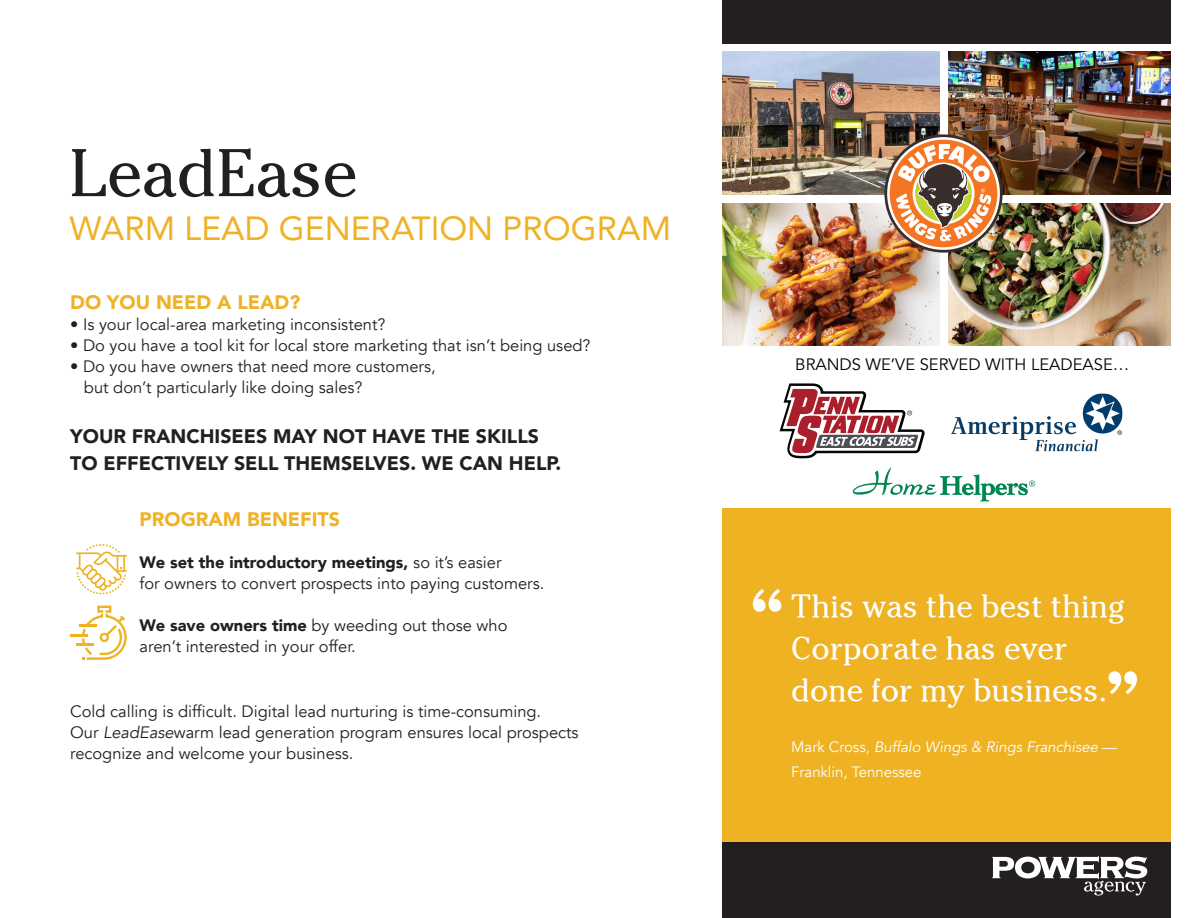
<style>
.page{position:relative;width:1188px;height:918px;background:#fff}
.page>*{position:absolute;margin:0;border:0;box-sizing:border-box;transform-origin:0 0}
.t1{font:700 75px "Cheltenham";color:#fff}
.t2{font:66.9px "Cheltenham";color:#231f20}
.t3{font:33.45px "Avenir";color:#efb225}
.t4{font:31.5px/42px "Cheltenham";color:#fff}
.t5{font:900 19.5px "Avenir";color:#231f20}
.t6{font:900 19.5px "Avenir";color:#efb225}
.t7{font:16.5px/21px "Avenir";color:#231f20}
.t8{font:16.5px "Avenir";color:#000}
.t9{font:15px/25.5px "Avenir";color:#fff}
.s1{font-weight:900}
.s2{font-style:italic}
</style>
<div class="page">
<div style="left:722px;top:509px;width:449px;height:405px;background:#eeb222"></div>
<div style="left:722px;top:843px;width:449px;height:75px;background:#231f20"></div>
<div style="left:722px;top:0;width:449px;height:43px;background:#231f20"></div>
<svg style="left:992px;top:856px;width:155px;height:40px"></svg>
<svg style="left:853px;top:468px;width:182px;height:33px"></svg>
<svg style="left:780px;top:383px;width:145px;height:75px"></svg>
<img style="left:951px;top:393px;width:172px;height:59px">
<img style="left:722px;top:52px;width:218px;height:142px">
<img style="left:949px;top:52px;width:222px;height:142px">
<img style="left:722px;top:203px;width:218px;height:143px">
<img style="left:949px;top:203px;width:222px;height:143px">
<img style="left:884px;top:134px;width:119px;height:119px">
<svg style="left:70px;top:606px;width:57px;height:54px"></svg>
<svg style="left:76px;top:544px;width:51px;height:50px"></svg>
<p class="t2" style="left:70px;top:134px;width:289px">LeadEase</p>
<p class="t3" style="left:70px;top:201px;width:603px">WARM LEAD GENERATION PROGRAM</p>
<p class="t6" style="left:70px;top:286px;width:231px">DO YOU NEED A LEAD?</p>
<p class="t7" style="left:70px;top:314px;width:317px">• Is your local-area marketing inconsistent?</p>
<p class="t7" style="left:70px;top:335px;width:522px">• Do you have a tool kit for local store marketing that isn’t being used?</p>
<p class="t7" style="left:84px;top:356px;width:353px;text-indent:-14px">• Do you have owners that need more customers, but don’t particularly like doing sales?</p>
<p class="t5" style="left:70px;top:420px;width:470px">YOUR FRANCHISEES MAY NOT HAVE THE SKILLS</p>
<p class="t5" style="left:70px;top:447px;width:493px">TO EFFECTIVELY SELL THEMSELVES. WE CAN HELP.</p>
<p class="t6" style="left:140px;top:502px;width:202px">PROGRAM BENEFITS</p>
<p class="t7" style="left:140px;top:552px;width:406px"><span class="s1">We set the introductory meetings,</span> so it’s easier<br>for owners to convert prospects into paying customers.</p>
<p class="t7" style="left:140px;top:615px;width:369px"><span class="s1">We save owners time</span> by weeding out those who aren’t interested in your offer.</p>
<p class="t7" style="left:70px;top:701px;width:473px">Cold calling is difficult. Digital lead nurturing is time-consuming.</p>
<p class="t7" style="left:70px;top:722px;width:510px">Our <span class="s2">LeadEase</span>warm lead generation program ensures local prospects</p>
<p class="t7" style="left:70px;top:743px;width:285px">recognize and welcome your business.</p>
<p class="t8" style="left:795px;top:355px;width:335px">BRANDS WE’VE SERVED WITH LEADEASE…</p>
<p class="t1" style="left:748px;top:573px;width:39px">“</p>
<p class="t4" style="left:791px;top:585px;width:335px">This was the best thing<br>Corporate has ever done for my business.</p>
<p class="t9" style="left:791px;top:734px;width:327px">Mark Cross, <span class="s2">Buffalo Wings &amp; Rings Franchisee</span> —<br>Franklin, Tennessee</p>
<p class="t1" style="left:1104px;top:654px;width:39px">”</p>
</div>
